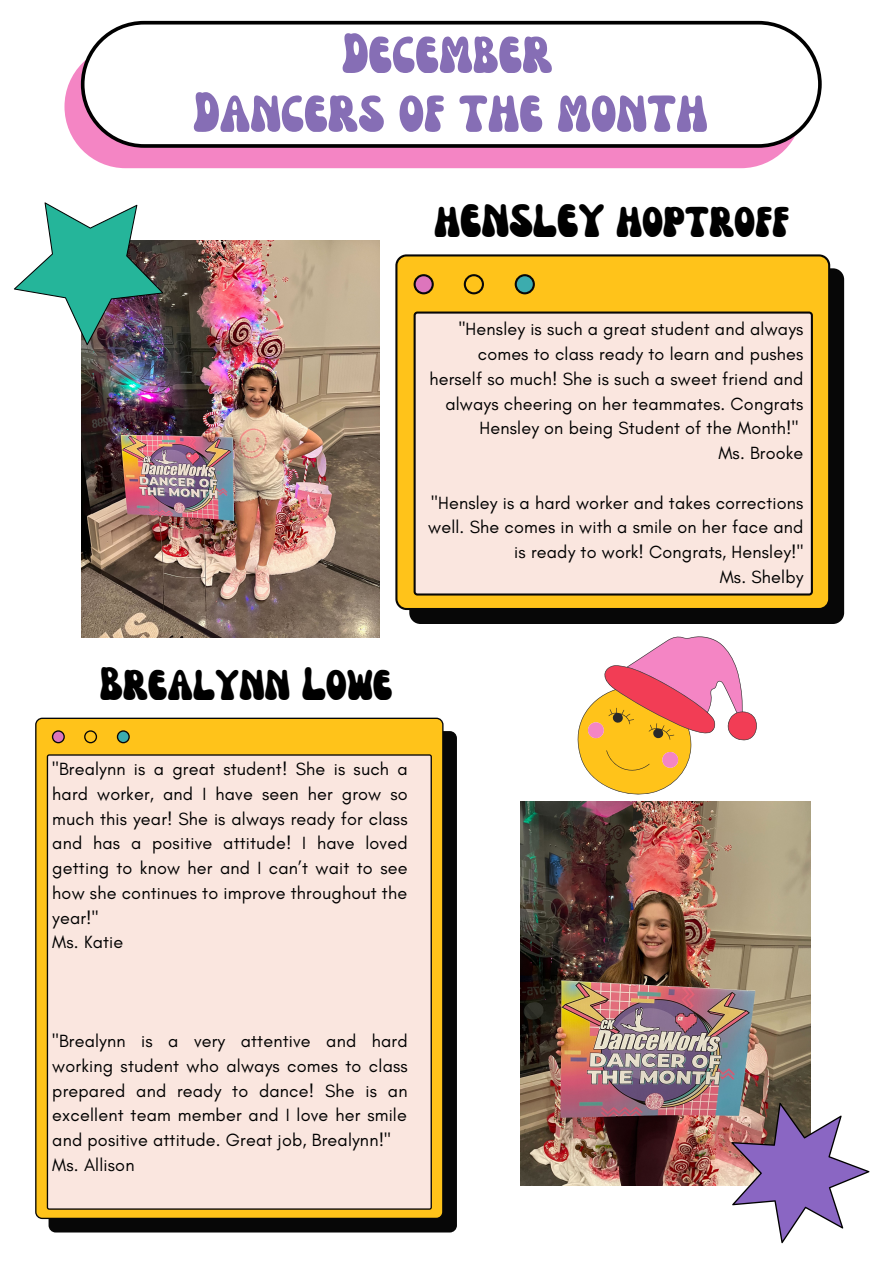
<style>
.page{position:relative;width:893px;height:1264px;background:#fff}
.page>*{position:absolute;margin:0;border:0;box-sizing:border-box;transform-origin:0 0}
.t1{font:52.5px/58.8px "Nectarine";letter-spacing:.01em;color:#866eb5;text-align:center}
.t2{font:43.5px "Nectarine";letter-spacing:.01em;color:#000}
.t3{font:18px/24.8px "Glacial Indifference";letter-spacing:.01em;color:#000;text-align:right}
</style>
<div class="page">
<div style="left:409px;top:268px;width:435px;height:356px;background:#070707;border-radius:11px"></div>
<svg style="left:395px;top:254px;width:435px;height:356px;background:#f1d5a8"></svg>
<div style="left:49px;top:731px;width:408px;height:501px;background:#070707;border-radius:7px"></div>
<svg style="left:35px;top:717px;width:408px;height:501px;background:#decab7"></svg>
<div style="left:64px;top:45px;width:738px;height:123px;background:#f485c4;border-radius:62px"></div>
<div style="left:83px;top:23px;width:736px;height:123px;background:#fff;border-radius:62px"></div>
<div style="left:81px;top:21px;width:740px;height:127px;border:4px solid #000;border-radius:62px"></div>
<img style="left:81px;top:240px;width:298px;height:397px">
<img style="left:521px;top:801px;width:289px;height:384px">
<img style="left:14px;top:202px;width:149px;height:143px">
<svg style="left:731px;top:1102px;width:138px;height:141px"></svg>
<svg style="left:559px;top:604px;width:222px;height:229px"></svg>
<h1 class="t1" style="left:193px;top:32px;width:515px">December<br>Dancers of the month</h1>
<h2 class="t2" style="left:434px;top:206px;width:356px">hENSLEY hoptroff</h2>
<p class="t3" style="left:429px;top:316px;width:375px">"Hensley is such a great student and always comes to class ready to learn and pushes herself so much! She is such a sweet friend and always cheering on her teammates. Congrats Hensley on being Student of the Month!"<br>Ms. Brooke</p>
<p class="t3" style="left:428px;top:490px;width:377px">"Hensley is a hard worker and takes corrections well. She comes in with a smile on her face and is ready to work! Congrats, Hensley!"<br>Ms. Shelby</p>
<h2 class="t2" style="left:100px;top:669px;width:294px">Brealynn Lowe</h2>
<p class="t3" style="left:52px;top:756px;width:357px;text-align:left">"Brealynn is a great student! She is such a hard worker, and I have seen her grow so much this year! She is always ready for class and has a positive attitude! I have loved getting to know her and I can’t wait to see how she continues to improve throughout the year!"<br>Ms. Katie</p>
<p class="t3" style="left:52px;top:1028px;width:357px;text-align:left">"Brealynn is a very attentive and hard working student who always comes to class prepared and ready to dance! She is an excellent team member and I love her smile and positive attitude. Great job, Brealynn!" Ms. Allison</p>
</div>
